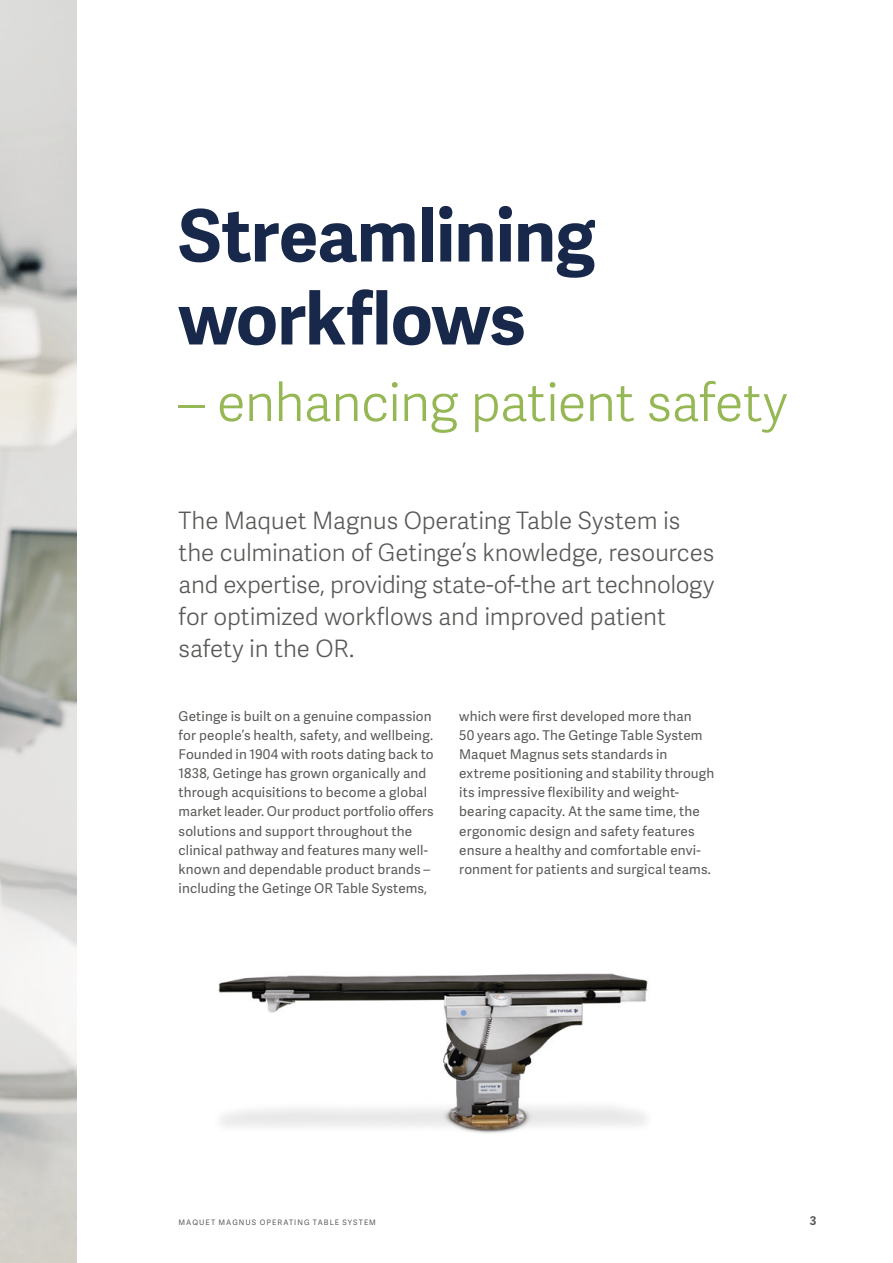
<style>
.page{position:relative;width:893px;height:1263px;background:#fff}
.page>*{position:absolute;margin:0;border:0;box-sizing:border-box;transform-origin:0 0}
.t1{font:700 72px/82.9px "Adelle Sans";letter-spacing:-.01em;color:#18284b}
.t2{font:300 52.5px "Adelle Sans";letter-spacing:-.015em;color:#95b754}
.t3{font:300 24px/32px "Adelle Sans";letter-spacing:-.01em;color:#595957}
.t4{font:13.5px/19.2px "Adelle Sans";letter-spacing:.01em;color:#595957}
.t5{font:700 12px "Adelle Sans";color:#595957}
.t6{font:7.5px "Adelle Sans";letter-spacing:.135em;color:#595957}
</style>
<div class="page">
<img style="left:0;top:0;width:77px;height:1263px">
<img style="left:218px;top:973px;width:430px;height:161px">
<h1 class="t1" style="left:179px;top:191px;width:419px">Streamlining workflows</h1>
<h2 class="t2" style="left:179px;top:365px;width:610px">– enhancing patient safety</h2>
<h3 class="t3" style="left:179px;top:504px;width:537px">The Maquet Magnus Operating Table System is the culmination of Getinge’s knowledge, resources and expertise, providing state-of-the art technology for optimized workflows and improved patient safety in the OR.</h3>
<p class="t4" style="left:179px;top:706px;width:257px">Getinge is built on a genuine compassion for people’s health, safety, and wellbeing.<br>Founded in 1904 with roots dating back to 1838, Getinge has grown organically and through acquisitions to become a global market leader. Our product portfolio offers solutions and support throughout the clinical pathway and features many well&shy;known and dependable product brands – including the Getinge OR Table Systems,</p>
<p class="t4" style="left:459px;top:706px;width:257px">which were first developed more than<br>50 years ago. The Getinge Table System Maquet Magnus sets standards in extreme positioning and stability through its impressive flexibility and weight&shy;bearing capacity. At the same time, the ergonomic design and safety features ensure a healthy and comfortable envi&shy;ronment for patients and surgical teams.</p>
<p class="t6" style="left:179px;top:1217px;width:199px">MAQUET MAGNUS OPERATING TABLE SYSTEM</p>
<p class="t5" style="left:810px;top:1211px;width:8px">3</p>
</div>
